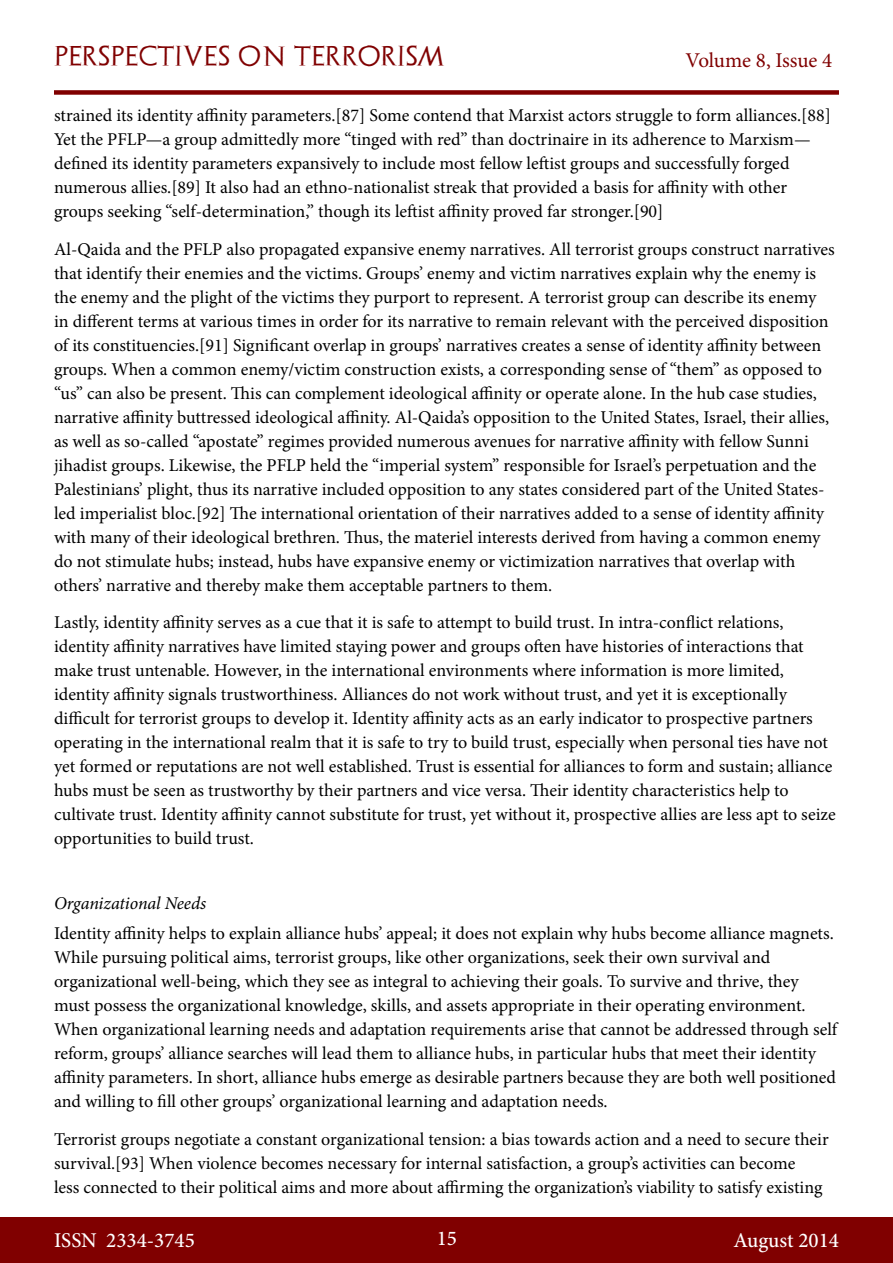
<style>
.page{position:relative;width:893px;height:1263px;background:#fff}
.page>*{position:absolute;margin:0;border:0;box-sizing:border-box;transform-origin:0 0}
.t1{font:500 21px "Minion Pro";color:#fff}
.t2{font:21px "Archeologicaps";letter-spacing:.045em;color:#800000}
.t3{font:21px "Minion Pro";letter-spacing:-.005em;color:#800000}
.t4{font:18px/24px "Minion Pro";color:#000}
.t5{font:italic 18px "Minion Pro";letter-spacing:-.005em;color:#000}
</style>
<div class="page">
<div style="left:0;top:1217px;width:893px;height:46px;background:#800000"></div>
<div style="left:54px;top:90px;width:785px;height:5px;background:#800000"></div>
<p class="t2" style="left:54px;top:43px;width:392px">PERSPECTIVES ON TERRORISM</p>
<p class="t3" style="left:686px;top:46px;width:148px">Volume 8, Issue 4</p>
<p class="t4" style="left:54px;top:103px;width:778px">strained its identity affinity parameters.[87] Some contend that Marxist actors struggle to form alliances.[88] Yet the PFLP—a group admittedly more “tinged with red” than doctrinaire in its adherence to Marxism— defined its identity parameters expansively to include most fellow leftist groups and successfully forged numerous allies.[89] It also had an ethno-nationalist streak that provided a basis for affinity with other groups seeking “self-determination,” though its leftist affinity proved far stronger.[90]</p>
<p class="t4" style="left:54px;top:237px;width:782px">Al-Qaida and the PFLP also propagated expansive enemy narratives. All terrorist groups construct narratives that identify their enemies and the victims. Groups’ enemy and victim narratives explain why the enemy is the enemy and the plight of the victims they purport to represent. A terrorist group can describe its enemy in different terms at various times in order for its narrative to remain relevant with the perceived disposition of its constituencies.[91] Significant overlap in groups’ narratives creates a sense of identity affinity between groups. When a common enemy/victim construction exists, a corresponding sense of “them” as opposed to “us” can also be present. This can complement ideological affinity or operate alone. In the hub case studies, narrative affinity buttressed ideological affinity. Al-Qaida’s opposition to the United States, Israel, their allies, as well as so-called “apostate” regimes provided numerous avenues for narrative affinity with fellow Sunni jihadist groups. Likewise, the PFLP held the “imperial system” responsible for Israel’s perpetuation and the Palestinians’ plight, thus its narrative included opposition to any states considered part of the United States&shy;led imperialist bloc.[92] The international orientation of their narratives added to a sense of identity affinity with many of their ideological brethren. Thus, the materiel interests derived from having a common enemy do not stimulate hubs; instead, hubs have expansive enemy or victimization narratives that overlap with others’ narrative and thereby make them acceptable partners to them.</p>
<p class="t4" style="left:54px;top:610px;width:783px">Lastly, identity affinity serves as a cue that it is safe to attempt to build trust. In intra-conflict relations, identity affinity narratives have limited staying power and groups often have histories of interactions that make trust untenable. However, in the international environments where information is more limited, identity affinity signals trustworthiness. Alliances do not work without trust, and yet it is exceptionally difficult for terrorist groups to develop it. Identity affinity acts as an early indicator to prospective partners operating in the international realm that it is safe to try to build trust, especially when personal ties have not yet formed or reputations are not well established. Trust is essential for alliances to form and sustain; alliance hubs must be seen as trustworthy by their partners and vice versa. Their identity characteristics help to cultivate trust. Identity affinity cannot substitute for trust, yet without it, prospective allies are less apt to seize opportunities to build trust.</p>
<p class="t5" style="left:54px;top:890px;width:154px">Organizational Needs</p>
<p class="t4" style="left:54px;top:921px;width:785px">Identity affinity helps to explain alliance hubs’ appeal; it does not explain why hubs become alliance magnets.<br>While pursuing political aims, terrorist groups, like other organizations, seek their own survival and organizational well-being, which they see as integral to achieving their goals. To survive and thrive, they must possess the organizational knowledge, skills, and assets appropriate in their operating environment.<br>When organizational learning needs and adaptation requirements arise that cannot be addressed through self reform, groups’ alliance searches will lead them to alliance hubs, in particular hubs that meet their identity affinity parameters. In short, alliance hubs emerge as desirable partners because they are both well positioned and willing to fill other groups’ organizational learning and adaptation needs.</p>
<p class="t4" style="left:54px;top:1127px;width:776px">Terrorist groups negotiate a constant organizational tension: a bias towards action and a need to secure their survival.[93] When violence becomes necessary for internal satisfaction, a group’s activities can become<br>less connected to their political aims and more about affirming the organization’s viability to satisfy existing</p>
<p class="t1" style="left:54px;top:1226px;width:142px">ISSN 2334-3745</p>
<p class="t1" style="left:437px;top:1224px;width:22px">15</p>
<p class="t1" style="left:733px;top:1226px;width:107px">August 2014</p>
</div>
